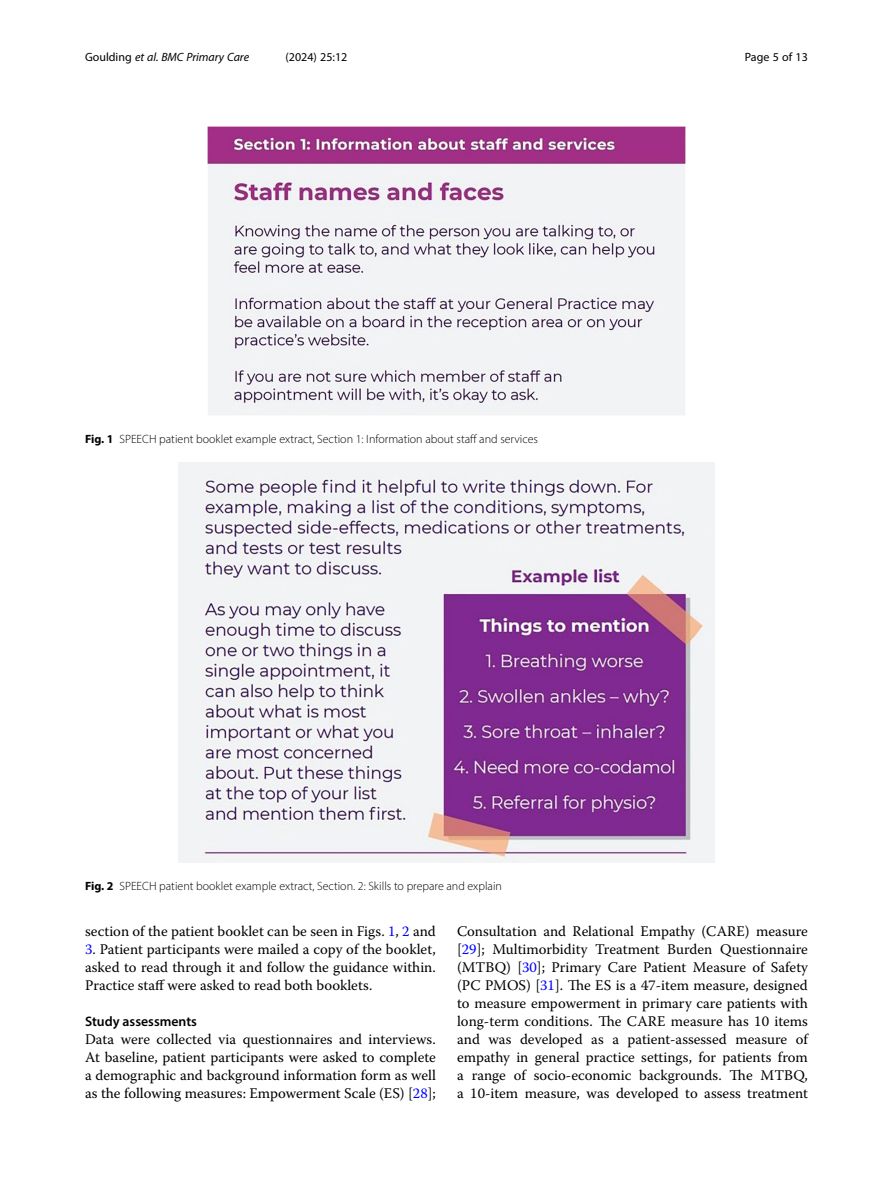
<style>
.page{position:relative;width:893px;height:1191px;background:#fff}
.page>*{position:absolute;margin:0;border:0;box-sizing:border-box;transform-origin:0 0}
.Body_Text{font:14.7px/18px "Warnock Pro";color:#000;text-align:justify}
.Head_2{font:600 13.8px "Myriad Pro";color:#000}
.Figure_Caption{font:300 12px "Myriad Pro";color:#000}
.t1{font:italic 12px "Myriad Pro";color:#000}
.t2{font:12px "Myriad Pro";color:#000}
.s1{font-style:normal}
.s2{font-weight:700}
.s3{color:#00f}
</style>
<div class="page">
<img style="left:179px;top:462px;width:535px;height:400px">
<img style="left:207px;top:126px;width:478px;height:289px">
<p class="t1" style="left:85px;top:50px;width:166px"><span class="s1">Goulding</span> et al. BMC Primary Care</p>
<p class="t2" style="left:286px;top:50px;width:63px">(2024) 25:12</p>
<p class="t2" style="left:745px;top:50px;width:65px">Page 5 of 13</p>
<p class="Figure_Caption" style="left:85px;top:432px;width:455px"><span class="s2">Fig. 1</span> SPEECH patient booklet example extract, Section 1: Information about staff and services</p>
<p class="Figure_Caption" style="left:85px;top:878px;width:418px"><span class="s2">Fig. 2</span> SPEECH patient booklet example extract, Section. 2: Skills to prepare and explain</p>
<p class="Body_Text" style="left:85px;top:922px;width:352px">section of the patient booklet can be seen in Figs. <span class="s3">1</span>, <span class="s3">2</span> and</p>
<p class="Body_Text" style="left:85px;top:940px;width:352px"><span class="s3">3</span>. Patient participants were mailed a copy of the booklet, asked to read through it and follow the guidance within.<br>Practice staff were asked to read both booklets.</p>
<p class="Head_2" style="left:85px;top:1013px;width:113px">Study assessments</p>
<p class="Body_Text" style="left:85px;top:1030px;width:352px">Data were collected via questionnaires and interviews.<br>At baseline, patient participants were asked to complete a demographic and background information form as well as the following measures: Empowerment Scale (ES) [<span class="s3">28</span>];</p>
<p class="Body_Text" style="left:457px;top:922px;width:352px">Consultation and Relational Empathy (CARE) measure [<span class="s3">29</span>]; Multimorbidity Treatment Burden Questionnaire (MTBQ) [<span class="s3">30</span>]; Primary Care Patient Measure of Safety (PC PMOS) [<span class="s3">31</span>]. The ES is a 47-item measure, designed to measure empowerment in primary care patients with long-term conditions. The CARE measure has 10 items and was developed as a patient-assessed measure of empathy in general practice settings, for patients from a range of socio-economic backgrounds. The MTBQ, a 10-item measure, was developed to assess treatment</p>
</div>
